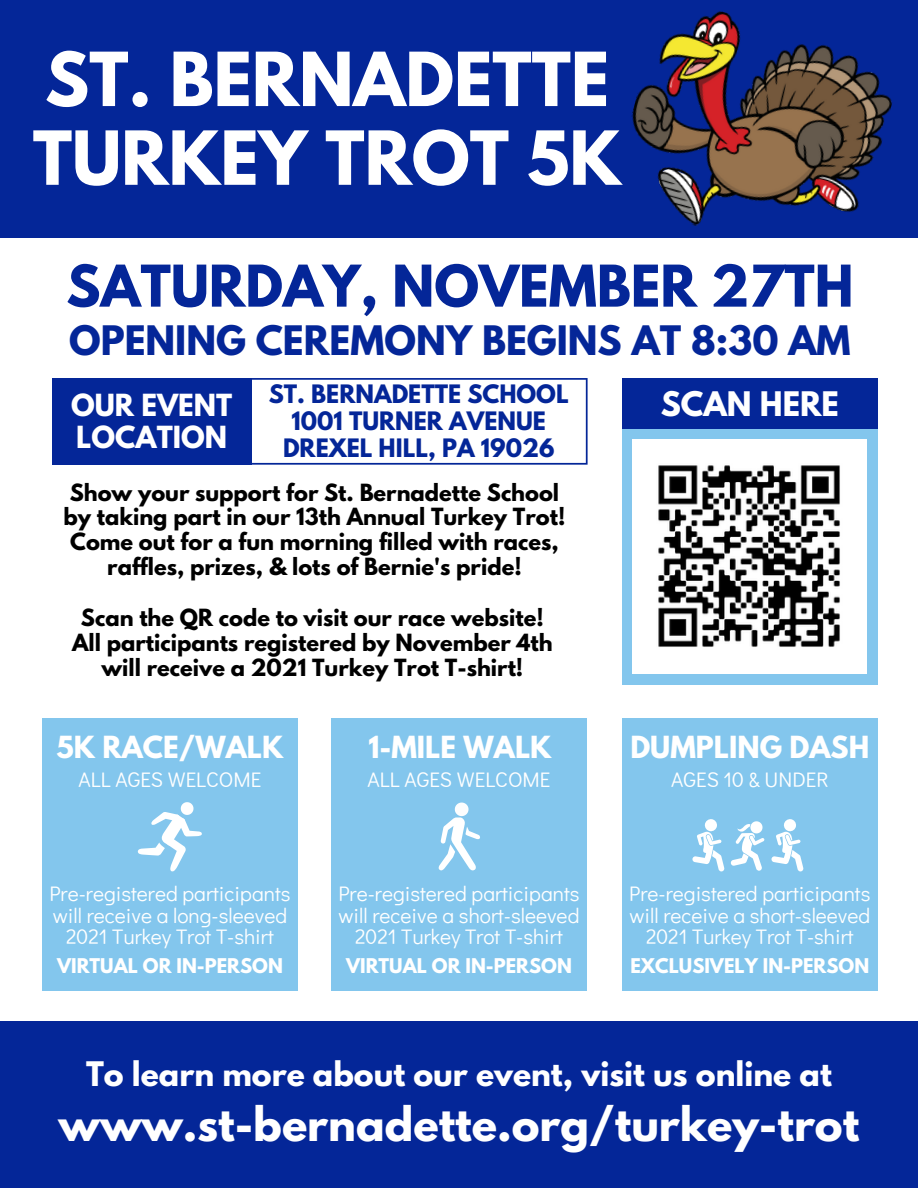
<style>
.page{position:relative;width:918px;height:1188px;background:#fff}
.page>*{position:absolute;margin:0;border:0;box-sizing:border-box;transform-origin:0 0}
.t1{font:700 66px "League Spartan";color:#fff}
.t2{font:700 51px "League Spartan";color:#042698}
.t3{font:700 42px "League Spartan";color:#fff}
.t4{font:700 36px "League Spartan";color:#042698}
.t5{font:700 30px "League Spartan";color:#fff}
.t6{font:700 27px "League Spartan";color:#fff}
.t7{font:700 22.5px "League Spartan";color:#042698}
.t8{font:21px "Didact Gothic";color:#fff}
.t9{font:700 21px "League Spartan";color:#000}
.t10{font:700 18px "League Spartan";color:#fff}
</style>
<div class="page">
<div style="left:0;top:0;width:918px;height:237px;background:#042698"></div>
<div style="left:0;top:1021px;width:918px;height:167px;background:#042698"></div>
<div style="left:622px;top:718px;width:256px;height:272px;background:#83c6ed"></div>
<div style="left:42px;top:718px;width:256px;height:272px;background:#83c6ed"></div>
<div style="left:331px;top:718px;width:256px;height:272px;background:#83c6ed"></div>
<div style="left:622px;top:429px;width:256px;height:255px;background:#83c6ed"></div>
<div style="left:622px;top:378px;width:256px;height:51px;background:#042698"></div>
<svg style="left:138px;top:802px;width:64px;height:70px"></svg>
<svg style="left:438px;top:803px;width:42px;height:68px"></svg>
<svg style="left:731px;top:821px;width:34px;height:49px"></svg>
<div style="left:784px;top:819px;width:12px;height:13px;background:#fff;border-radius:6px"></div>
<svg style="left:771px;top:832px;width:33px;height:39px"></svg>
<svg style="left:704px;top:819px;width:13px;height:13px"></svg>
<svg style="left:692px;top:832px;width:33px;height:39px"></svg>
<svg style="left:251px;top:378px;width:337px;height:87px"></svg>
<div style="left:52px;top:378px;width:199px;height:87px;background:#042698"></div>
<img style="left:609px;top:11px;width:295px;height:227px">
<img style="left:633px;top:439px;width:234px;height:234px">
<p class="t1" style="left:45px;top:47px;width:566px">ST. BERNADETTE</p>
<p class="t1" style="left:33px;top:125px;width:590px">TURKEY TROT 5K</p>
<p class="t2" style="left:66px;top:261px;width:789px">SATURDAY, NOVEMBER 27TH</p>
<p class="t4" style="left:69px;top:323px;width:783px">OPENING CEREMONY BEGINS AT 8:30 AM</p>
<p class="t5" style="left:661px;top:389px;width:180px">SCAN HERE</p>
<p class="t7" style="left:269px;top:383px;width:301px">ST. BERNADETTE SCHOOL</p>
<p class="t7" style="left:292px;top:410px;width:256px">1001 TURNER AVENUE</p>
<p class="t7" style="left:283px;top:437px;width:273px">DREXEL HILL, PA 19026</p>
<p class="t6" style="left:71px;top:392px;width:163px">OUR EVENT</p>
<p class="t6" style="left:76px;top:423px;width:152px">LOCATION</p>
<p class="t9" style="left:70px;top:482px;width:491px">Show your support for St. Bernadette School</p>
<p class="t9" style="left:64px;top:506px;width:503px">by taking part in our 13th Annual Turkey Trot!</p>
<p class="t9" style="left:70px;top:531px;width:490px">Come out for a fun morning filled with races,</p>
<p class="t9" style="left:107px;top:556px;width:416px">raffles, prizes, &amp; lots of Bernie's pride!</p>
<p class="t9" style="left:81px;top:607px;width:464px">Scan the QR code to visit our race website!</p>
<p class="t9" style="left:72px;top:632px;width:482px">All participants registered by November 4th</p>
<p class="t9" style="left:102px;top:657px;width:423px">will receive a 2021 Turkey Trot T-shirt!</p>
<p class="t6" style="left:57px;top:733px;width:228px">5K RACE/WALK</p>
<p class="t6" style="left:368px;top:733px;width:185px">1-MILE WALK</p>
<p class="t6" style="left:630px;top:733px;width:240px">DUMPLING DASH</p>
<p class="t8" style="left:78px;top:765px;width:184px">ALL AGES WELCOME</p>
<p class="t8" style="left:368px;top:765px;width:184px">ALL AGES WELCOME</p>
<p class="t8" style="left:671px;top:765px;width:159px">AGES 10 &amp; UNDER</p>
<p class="t8" style="left:49px;top:879px;width:243px">Pre-registered participants</p>
<p class="t8" style="left:53px;top:901px;width:236px">will receive a long-sleeved</p>
<p class="t8" style="left:66px;top:922px;width:209px">2021 Turkey Trot T-shirt</p>
<p class="t8" style="left:338px;top:879px;width:243px">Pre-registered participants</p>
<p class="t8" style="left:339px;top:901px;width:242px">will receive a short-sleeved</p>
<p class="t8" style="left:355px;top:922px;width:209px">2021 Turkey Trot T-shirt</p>
<p class="t8" style="left:629px;top:879px;width:243px">Pre-registered participants</p>
<p class="t8" style="left:629px;top:901px;width:242px">will receive a short-sleeved</p>
<p class="t8" style="left:646px;top:922px;width:209px">2021 Turkey Trot T-shirt</p>
<p class="t10" style="left:57px;top:957px;width:227px">VIRTUAL OR IN-PERSON</p>
<p class="t10" style="left:346px;top:957px;width:227px">VIRTUAL OR IN-PERSON</p>
<p class="t10" style="left:630px;top:957px;width:240px">EXCLUSIVELY IN-PERSON</p>
<p class="t5" style="left:86px;top:1059px;width:747px">To learn more about our event, visit us online at</p>
<p class="t3" style="left:59px;top:1103px;width:802px">www.st-bernadette.org/turkey-trot</p>
</div>
